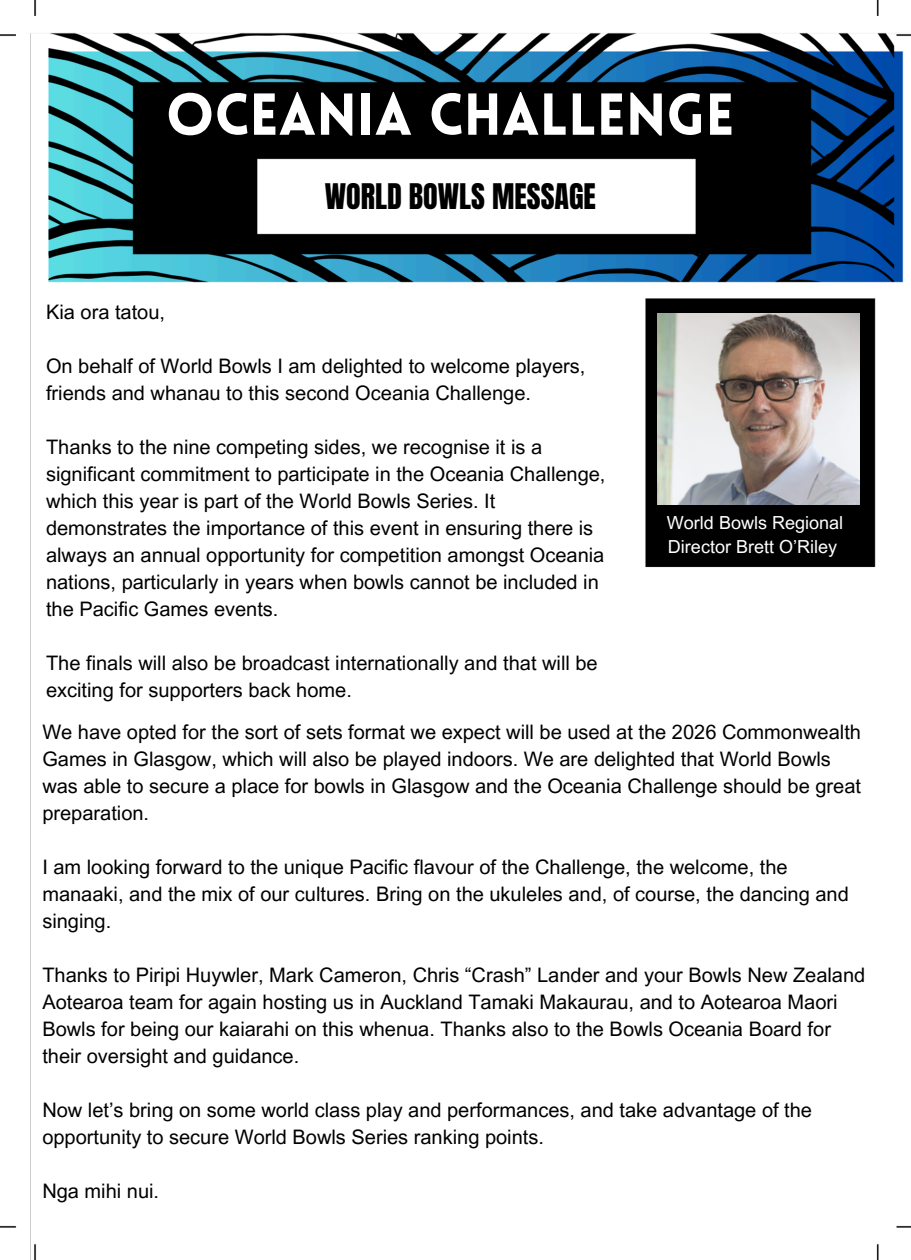
<style>
.page{position:relative;width:911px;height:1260px;background:#fff}
.page>*{position:absolute;margin:0;border:0;box-sizing:border-box;transform-origin:0 0}
.t1{font:900 57.8px "Lovelo";color:#fff}
.t2{font:30px "Anton";color:#000}
.t3{font:20px/27px "Arial MT Pro";color:#000}
.t4{font:18px/24px "Arial MT Pro";color:#fff}
</style>
<div class="page">
<img style="left:30px;top:32px;width:874px;height:1184px">
<img style="left:0;top:0;width:45px;height:45px">
<img style="left:0;top:1216px;width:36px;height:44px">
<img style="left:866px;top:0;width:44px;height:45px">
<img style="left:876px;top:1225px;width:34px;height:35px">
<img style="left:657px;top:314px;width:202px;height:190px">
<p class="t1" style="left:165px;top:91px;width:570px">OCEANIA CHALLENGE</p>
<p class="t2" style="left:325px;top:175px;width:272px">WORLD BOWLS MESSAGE</p>
<p class="t3" style="left:46px;top:301px;width:120px">Kia ora tatou,</p>
<p class="t3" style="left:46px;top:355px;width:540px">On behalf of World Bowls I am delighted to welcome players, friends and whanau to this second Oceania Challenge.</p>
<p class="t3" style="left:46px;top:436px;width:560px">Thanks to the nine competing sides, we recognise it is a significant commitment to participate in the Oceania Challenge, which this year is part of the World Bowls Series. It demonstrates the importance of this event in ensuring there is always an annual opportunity for competition amongst Oceania nations, particularly in years when bowls cannot be included in the Pacific Games events.</p>
<p class="t3" style="left:46px;top:652px;width:553px">The finals will also be broadcast internationally and that will be exciting for supporters back home.</p>
<p class="t3" style="left:42px;top:721px;width:819px">We have opted for the sort of sets format we expect will be used at the 2026 Commonwealth Games in Glasgow, which will also be played indoors. We are delighted that World Bowls was able to secure a place for bowls in Glasgow and the Oceania Challenge should be great preparation.</p>
<p class="t3" style="left:42px;top:856px;width:807px">I am looking forward to the unique Pacific flavour of the Challenge, the welcome, the manaaki, and the mix of our cultures. Bring on the ukuleles and, of course, the dancing and singing.</p>
<p class="t3" style="left:42px;top:964px;width:824px">Thanks to Piripi Huywler, Mark Cameron, Chris “Crash” Lander and your Bowls New Zealand Aotearoa team for again hosting us in Auckland Tamaki Makaurau, and to Aotearoa Maori Bowls for being our kaiarahi on this whenua. Thanks also to the Bowls Oceania Board for their oversight and guidance.</p>
<p class="t3" style="left:42px;top:1099px;width:770px">Now let’s bring on some world class play and performances, and take advantage of the opportunity to secure World Bowls Series ranking points.</p>
<p class="t3" style="left:42px;top:1180px;width:118px">Nga mihi nui.</p>
<p class="t4" style="left:666px;top:513px;width:178px">World Bowls Regional<br>Director Brett O’Riley</p>
</div>
